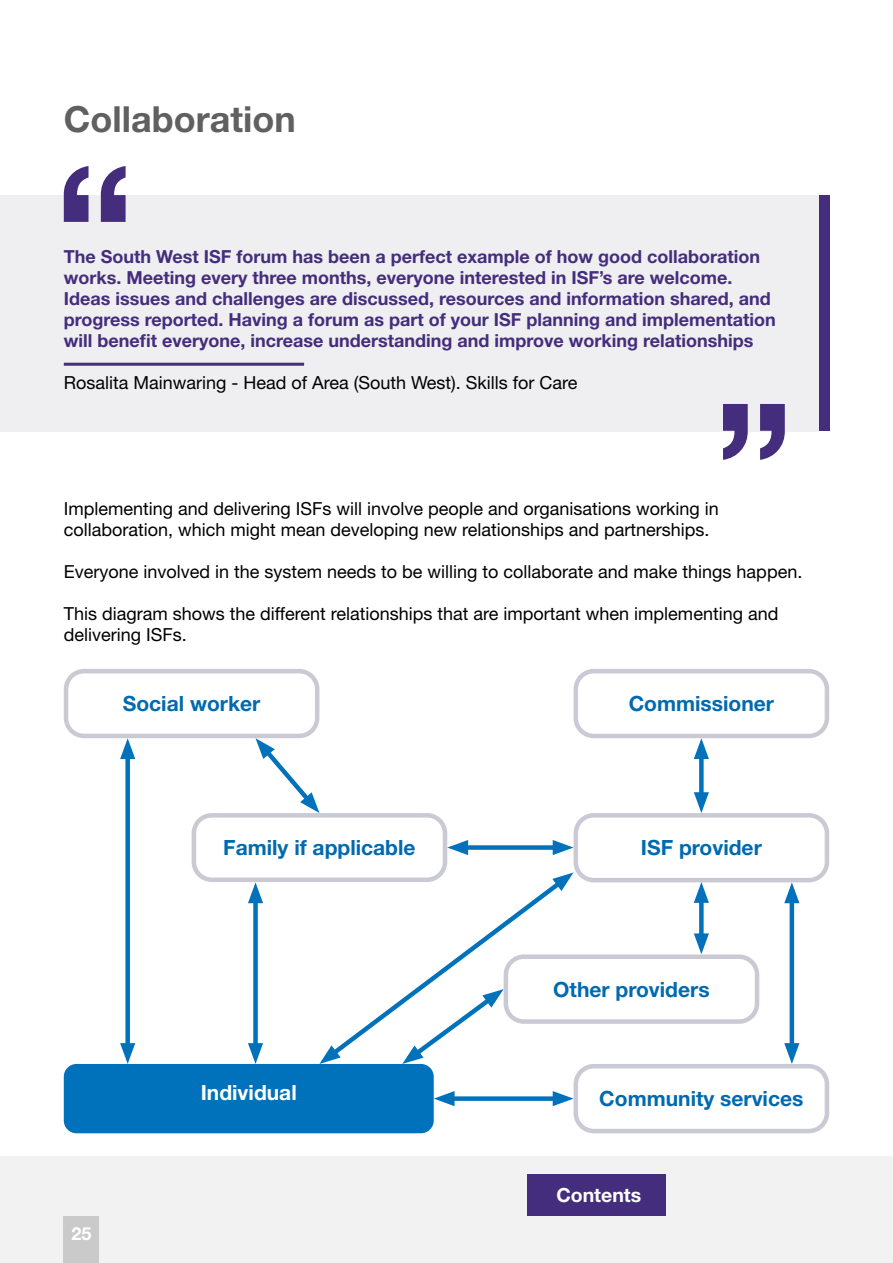
<style>
.page{position:relative;width:893px;height:1263px;background:#fff}
.page>*{position:absolute;margin:0;border:0;box-sizing:border-box;transform-origin:0 0}
.t1{font:700 36px "Helvetica Neue LT Std";color:#606060}
.t2{font:700 21px "Helvetica Neue LT Std";color:#006ab0}
.t3{font:700 21px "Helvetica Neue LT Std";color:#fff}
.t4{font:700 19.5px "Helvetica Neue LT Std";color:#fff}
.t5{font:18px/21px "Helvetica Neue LT Std";color:#000}
.t6{font:700 18px/21px "Helvetica Neue LT Std";color:#442d7d}
.t7{font:700 18px "Helvetica Neue LT Std";color:#fff}
</style>
<div class="page">
<div style="left:0;top:1157px;width:893px;height:106px;background:#f2f2f2"></div>
<div style="left:64px;top:1216px;width:35px;height:47px;background:#cacaca"></div>
<div style="left:527px;top:1174px;width:138px;height:42px;background:#442d7d"></div>
<div style="left:0;top:195px;width:819px;height:236px;background:#efeef0"></div>
<svg style="left:63px;top:166px;width:63px;height:56px"></svg>
<svg style="left:723px;top:404px;width:62px;height:56px"></svg>
<div style="left:819px;top:195px;width:10px;height:236px;background:#442d7d"></div>
<hr style="left:64px;top:363px;width:240px;height:3px;background:#442d7d">
<div style="left:504px;top:954px;width:255px;height:70px;border:4px solid #cacad4;border-radius:18px"></div>
<div style="left:64px;top:1064px;width:370px;height:69px;background:#0072bc;border-radius:13px"></div>
<div style="left:64px;top:669px;width:255px;height:69px;border:4px solid #cacad4;border-radius:18px"></div>
<div style="left:192px;top:813px;width:255px;height:69px;border:4px solid #cacad4;border-radius:18px"></div>
<div style="left:573px;top:1064px;width:256px;height:69px;border:4px solid #cacad4;border-radius:18px"></div>
<div style="left:573px;top:669px;width:256px;height:69px;border:4px solid #cacad4;border-radius:18px"></div>
<div style="left:573px;top:813px;width:256px;height:69px;border:4px solid #cacad4;border-radius:18px"></div>
<div style="left:125px;top:751px;width:5px;height:300px;background:#0072bc"></div>
<svg style="left:120px;top:1043px;width:15px;height:21px"></svg>
<svg style="left:120px;top:738px;width:15px;height:21px"></svg>
<div style="left:253px;top:895px;width:5px;height:156px;background:#0072bc"></div>
<svg style="left:248px;top:1043px;width:15px;height:21px"></svg>
<svg style="left:248px;top:882px;width:15px;height:21px"></svg>
<hr style="left:790px;top:895px;width:4px;height:156px;background:#0072bc">
<svg style="left:784px;top:1043px;width:15px;height:21px"></svg>
<svg style="left:784px;top:882px;width:15px;height:21px"></svg>
<div style="left:699px;top:751px;width:5px;height:49px;background:#0072bc"></div>
<svg style="left:694px;top:792px;width:15px;height:21px"></svg>
<svg style="left:694px;top:738px;width:15px;height:21px"></svg>
<div style="left:699px;top:894px;width:5px;height:48px;background:#0072bc"></div>
<svg style="left:694px;top:933px;width:15px;height:21px"></svg>
<svg style="left:694px;top:882px;width:15px;height:21px"></svg>
<svg style="left:256px;top:738px;width:63px;height:75px"></svg>
<div style="left:460px;top:845px;width:101px;height:5px;background:#0072bc"></div>
<svg style="left:447px;top:840px;width:21px;height:15px"></svg>
<svg style="left:553px;top:840px;width:20px;height:15px"></svg>
<div style="left:446px;top:1096px;width:115px;height:5px;background:#0072bc"></div>
<svg style="left:434px;top:1091px;width:21px;height:15px"></svg>
<svg style="left:553px;top:1091px;width:20px;height:15px"></svg>
<svg style="left:323px;top:874px;width:247px;height:189px"></svg>
<svg style="left:552px;top:872px;width:21px;height:19px"></svg>
<svg style="left:319px;top:1045px;width:22px;height:19px"></svg>
<h1 class="t1" style="left:64px;top:97px;width:233px">Collaboration</h1>
<p class="t6" style="left:64px;top:246px;width:713px">The South West ISF forum has been a perfect example of how good collaboration works. Meeting every three months, everyone interested in ISF’s are welcome.<br>Ideas issues and challenges are discussed, resources and information shared, and progress reported. Having a forum as part of your ISF planning and implementation will benefit everyone, increase understanding and improve working relationships</p>
<p class="t5" style="left:64px;top:372px;width:515px">Rosalita Mainwaring - Head of Area (South West). Skills for Care</p>
<p class="t5" style="left:64px;top:498px;width:656px">Implementing and delivering ISFs will involve people and organisations working in collaboration, which might mean developing new relationships and partnerships.</p>
<p class="t5" style="left:64px;top:561px;width:740px">Everyone involved in the system needs to be willing to collaborate and make things happen.</p>
<p class="t5" style="left:64px;top:603px;width:716px">This diagram shows the different relationships that are important when implementing and delivering ISFs.</p>
<p class="t2" style="left:123px;top:691px;width:139px">Social worker</p>
<p class="t2" style="left:223px;top:835px;width:194px">Family if applicable</p>
<p class="t7" style="left:71px;top:1222px;width:22px">25</p>
<p class="t3" style="left:201px;top:1080px;width:97px">Individual</p>
<p class="t2" style="left:629px;top:691px;width:147px">Commissioner</p>
<p class="t2" style="left:641px;top:835px;width:122px">ISF provider</p>
<p class="t2" style="left:553px;top:976px;width:158px">Other providers</p>
<p class="t2" style="left:599px;top:1086px;width:206px">Community services</p>
<p class="t4" style="left:556px;top:1183px;width:86px">Contents</p>
</div>
